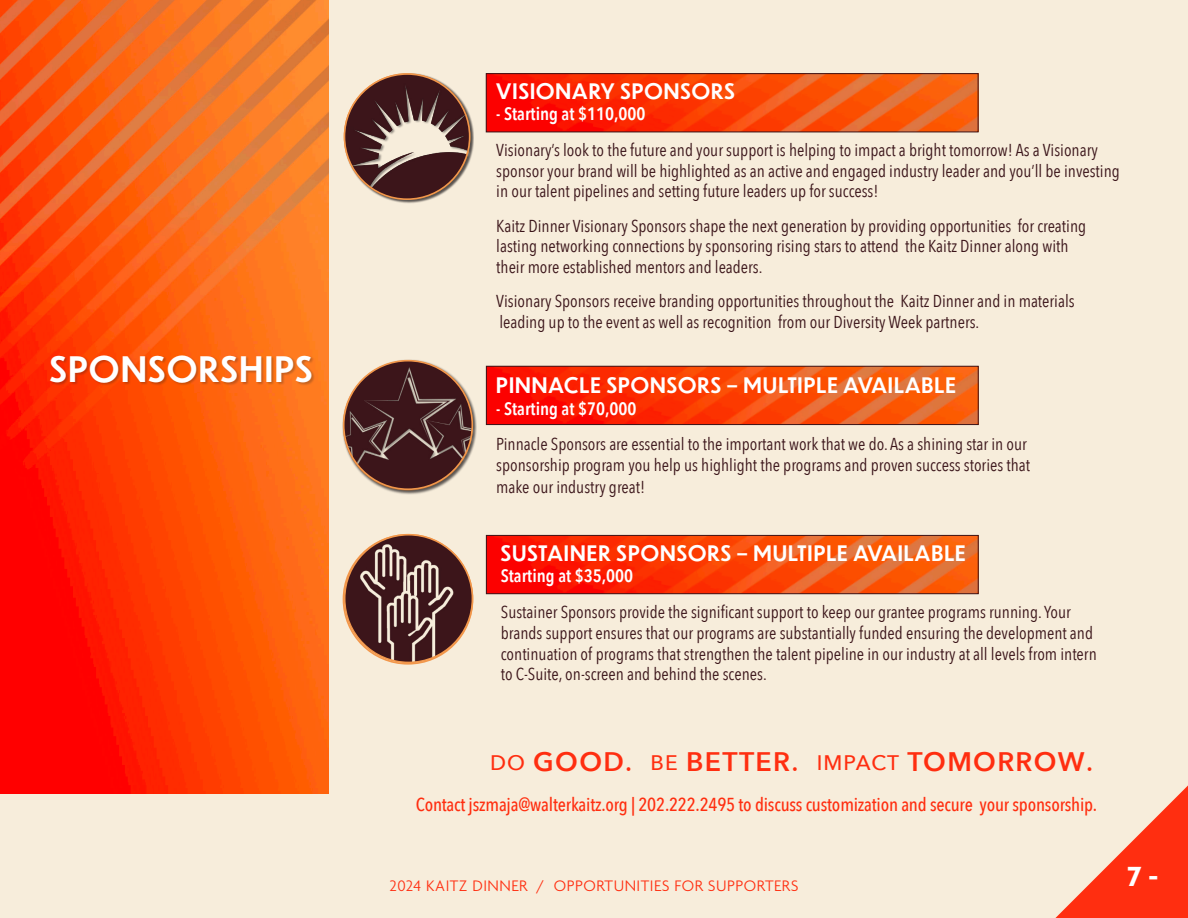
<style>
.page{position:relative;width:1188px;height:918px;background:#f7eddb}
.page>*{position:absolute;margin:0;border:0;box-sizing:border-box;transform-origin:0 0}
.t1{font:500 34.5px "Dunbar Low";letter-spacing:.05em;color:#fff}
.t2{font:700 30px "Agenda";color:#fff}
.t3{font:600 26.7px "Avenir Next";letter-spacing:.05em;color:#ff2e10}
.t4{font:500 21px "Dunbar Low";letter-spacing:.05em;color:#fff}
.t5{font:500 18.75px "Avenir Next Condensed";letter-spacing:-.01em;color:#ff2e10}
.t6{font:600 18px "Avenir Next Condensed";color:#fff}
.t7{font:17.25px "Avenir Next Condensed";color:#3b151a}
.t8{font:300 16.5px "Agenda";letter-spacing:.03em;color:#ff2e10}
.s1{font-weight:500;font-size:21px}
.s2{font-weight:500;font-size:27px}
</style>
<div class="page">
<svg style="left:1055px;top:785px;width:133px;height:133px"></svg>
<img style="left:0;top:0;width:328px;height:794px">
<img style="left:488px;top:368px;width:489px;height:55px">
<div style="left:486px;top:366px;width:493px;height:59px;border:1px solid #3b151a"></div>
<img style="left:488px;top:537px;width:489px;height:55px">
<div style="left:486px;top:535px;width:493px;height:59px;border:1px solid #3b151a"></div>
<div style="left:50px;top:355px;width:265px;height:31px;background:#231f20;opacity:.27"></div>
<img style="left:488px;top:75px;width:488px;height:55px">
<div style="left:486px;top:73px;width:492px;height:59px;border:1px solid #3b151a"></div>
<div style="left:344px;top:73px;width:130px;height:130px;background:#231f20;opacity:.5"></div>
<img style="left:345px;top:74px;width:125px;height:125px;border-radius:63px">
<div style="left:342px;top:359px;width:135px;height:135px;background:#231f20;opacity:.5"></div>
<img style="left:344px;top:361px;width:128px;height:128px;border-radius:64px">
<svg style="left:343px;top:535px;width:130px;height:129px"></svg>
<img style="left:345px;top:535px;width:127px;height:127px;border-radius:64px">
<p class="t1" style="left:50px;top:344px;width:264px">SPONSORSHIPS</p>
<p class="t4" style="left:496px;top:76px;width:240px">VISIONARY SPONSORS</p>
<p class="t6" style="left:496px;top:98px;width:151px">- Starting at $110,000</p>
<p class="t7" style="left:496px;top:135px;width:603px">Visionary’s look to the future and your support is helping to impact a bright tomorrow! As a Visionary</p>
<p class="t7" style="left:496px;top:156px;width:625px">sponsor your brand will be highlighted as an active and engaged industry leader and you’ll be investing</p>
<p class="t7" style="left:496px;top:177px;width:384px">in our talent pipelines and setting future leaders up for success!</p>
<p class="t7" style="left:496px;top:211px;width:591px">Kaitz Dinner Visionary Sponsors shape the next generation by providing opportunities for creating</p>
<p class="t7" style="left:496px;top:231px;width:574px">lasting networking connections by sponsoring rising stars to attend the Kaitz Dinner along with</p>
<p class="t7" style="left:496px;top:252px;width:268px">their more established mentors and leaders.</p>
<p class="t7" style="left:496px;top:286px;width:580px">Visionary Sponsors receive branding opportunities throughout the Kaitz Dinner and in materials</p>
<p class="t7" style="left:500px;top:307px;width:481px">leading up to the event as well as recognition from our Diversity Week partners.</p>
<p class="t4" style="left:496px;top:370px;width:461px">PINNACLE SPONSORS – MULTIPLE AVAILABLE</p>
<p class="t6" style="left:496px;top:393px;width:142px">- Starting at $70,000</p>
<p class="t7" style="left:496px;top:430px;width:532px">Pinnacle Sponsors are essential to the important work that we do. As a shining star in our</p>
<p class="t7" style="left:496px;top:450px;width:535px">sponsorship program you help us highlight the programs and proven success stories that</p>
<p class="t7" style="left:496px;top:472px;width:150px">make our industry great!</p>
<p class="t4" style="left:501px;top:538px;width:467px">SUSTAINER SPONSORS – MULTIPLE AVAILABLE</p>
<p class="t6" style="left:501px;top:561px;width:134px">Starting at $35,000</p>
<p class="t7" style="left:501px;top:597px;width:572px">Sustainer Sponsors provide the significant support to keep our grantee programs running. Your</p>
<p class="t7" style="left:501px;top:618px;width:594px">brands support ensures that our programs are substantially funded ensuring the development and</p>
<p class="t7" style="left:501px;top:639px;width:597px">continuation of programs that strengthen the talent pipeline in our industry at all levels from intern</p>
<p class="t7" style="left:501px;top:659px;width:267px">to C-Suite, on-screen and behind the scenes.</p>
<p class="t3" style="left:490px;top:739px;width:604px"><span class="s1">DO</span> GOOD<span class="s2">.</span> <span class="s1">BE</span> BETTER<span class="s2">.</span> <span class="s1">IMPACT</span> TOMORROW<span class="s2">.</span></p>
<p class="t5" style="left:416px;top:793px;width:683px">Contact jszmaja@walterkaitz.org | 202.222.2495 to discuss customization and secure your sponsorship.</p>
<p class="t8" style="left:389px;top:877px;width:411px">2024 KAITZ DINNER / OPPORTUNITIES FOR SUPPORTERS</p>
<p class="t2" style="left:1128px;top:860px;width:32px">7 -</p>
</div>
